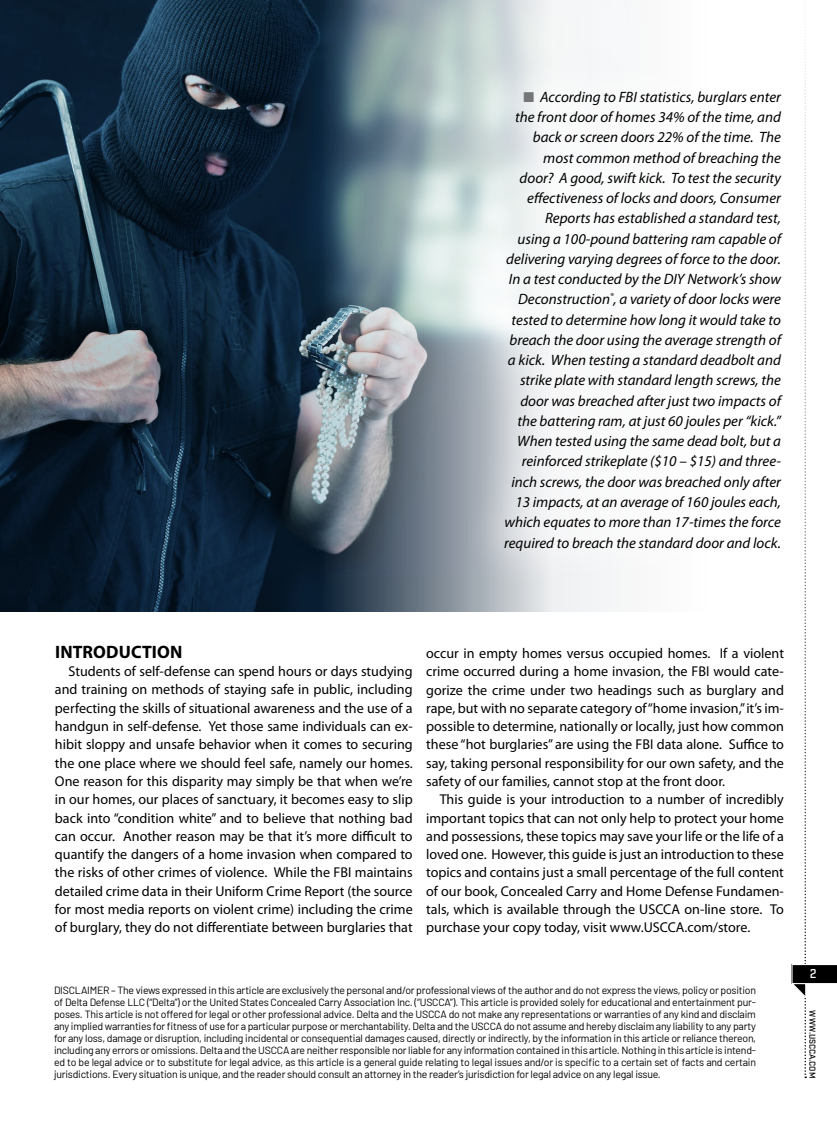
<style>
.page{position:relative;width:837px;height:1134px;background:#fff}
.page>*{position:absolute;margin:0;border:0;box-sizing:border-box;transform-origin:0 0}
.t1{font:700 18px "Myriad Pro";letter-spacing:.005em;color:#000}
.t2{font:italic 15px/20.2px "Myriad Pro";color:#000;text-align:right}
.t3{font:14.25px/18.3px "Myriad Pro";color:#000;text-align:justify}
.t4{font:500 13.5px "Stratum 1";color:#fff}
.t5{font:10.5px/12px "Barlow";letter-spacing:-.02em;color:#000;text-align:justify}
.t6{font:500 9px "Stratum 1";letter-spacing:-.015em;color:#000}
.s1{color:#757678}
</style>
<div class="page">
<svg style="left:791px;top:8px;width:46px;height:1070px"></svg>
<img style="left:0;top:0;width:612px;height:611px">
<div style="left:462px;top:48px;width:363px;height:544px;background:#fff;opacity:.52"></div>
<p class="t2" style="left:504px;top:87px;width:278px"><span class="s1">■</span> According to FBI statistics, burglars enter the front door of homes 34% of the time, and back or screen doors 22% of the time. The most common method of breaching the<br>door? A good, swift kick. To test the security effectiveness of locks and doors, Consumer Reports has established a standard test,<br>using a 100-pound battering ram capable of delivering varying degrees of force to the door.<br>In a test conducted by the DIY Network’s show Deconstruction<sup>®</sup>, a variety of door locks were tested to determine how long it would take to breach the door using the average strength of a kick. When testing a standard deadbolt and strike plate with standard length screws, the door was breached after just two impacts of the battering ram, at just 60 joules per “kick.” When tested using the same dead bolt, but a reinforced strikeplate ($10 – $15) and three&shy;inch screws, the door was breached only after 13 impacts, at an average of 160 joules each, which equates to more than 17-times the force required to breach the standard door and lock.</p>
<p class="t1" style="left:55px;top:642px;width:129px">INTRODUCTION</p>
<p class="t3" style="left:55px;top:662px;width:359px;text-indent:14px">Students of self-defense can spend hours or days studying and training on methods of staying safe in public, including perfecting the skills of situational awareness and the use of a handgun in self-defense. Yet those same individuals can ex&shy;hibit sloppy and unsafe behavior when it comes to securing the one place where we should feel safe, namely our homes.<br>One reason for this disparity may simply be that when we’re in our homes, our places of sanctuary, it becomes easy to slip back into “condition white” and to believe that nothing bad can occur. Another reason may be that it’s more difficult to quantify the dangers of a home invasion when compared to the risks of other crimes of violence. While the FBI maintains detailed crime data in their Uniform Crime Report (the source for most media reports on violent crime) including the crime of burglary, they do not differentiate between burglaries that</p>
<p class="t3" style="left:426px;top:644px;width:359px">occur in empty homes versus occupied homes. If a violent crime occurred during a home invasion, the FBI would cate&shy;gorize the crime under two headings such as burglary and rape, but with no separate category of “home invasion,” it’s im&shy;possible to determine, nationally or locally, just how common these “hot burglaries” are using the FBI data alone. Suffice to say, taking personal responsibility for our own safety, and the safety of our families, cannot stop at the front door.</p>
<p class="t3" style="left:426px;top:790px;width:359px;text-indent:14px">This guide is your introduction to a number of incredibly important topics that can not only help to protect your home and possessions, these topics may save your life or the life of a loved one. However, this guide is just an introduction to these topics and contains just a small percentage of the full content of our book, Concealed Carry and Home Defense Fundamen&shy;tals, which is available through the USCCA on-line store. To purchase your copy today, visit www.USCCA.com/store.</p>
<p class="t5" style="left:54px;top:983px;width:704px">DISCLAIMER – The views expressed in this article are exclusively the personal and/or professional views of the author and do not express the views, policy or position of Delta Defense LLC (“Delta”) or the United States Concealed Carry Association Inc. (“USCCA”). This article is provided solely for educational and entertainment pur&shy;poses. This article is not offered for legal or other professional advice. Delta and the USCCA do not make any representations or warranties of any kind and disclaim any implied warranties for fitness of use for a particular purpose or merchantability. Delta and the USCCA do not assume and hereby disclaim any liability to any party for any loss, damage or disruption, including incidental or consequential damages caused, directly or indirectly, by the information in this article or reliance thereon, including any errors or omissions. Delta and the USCCA are neither responsible nor liable for any information contained in this article. Nothing in this article is intend&shy;ed to be legal advice or to substitute for legal advice, as this article is a general guide relating to legal issues and/or is specific to a certain set of facts and certain jurisdictions. Every situation is unique, and the reader should consult an attorney in the reader’s jurisdiction for legal advice on any legal issue.</p>
<p class="t4" style="left:810px;top:964px;width:8px">2</p>
<p class="t6" style="left:819px;top:1010px;width:69px;rotate:90deg">WWW.USCCA.COM</p>
</div>
